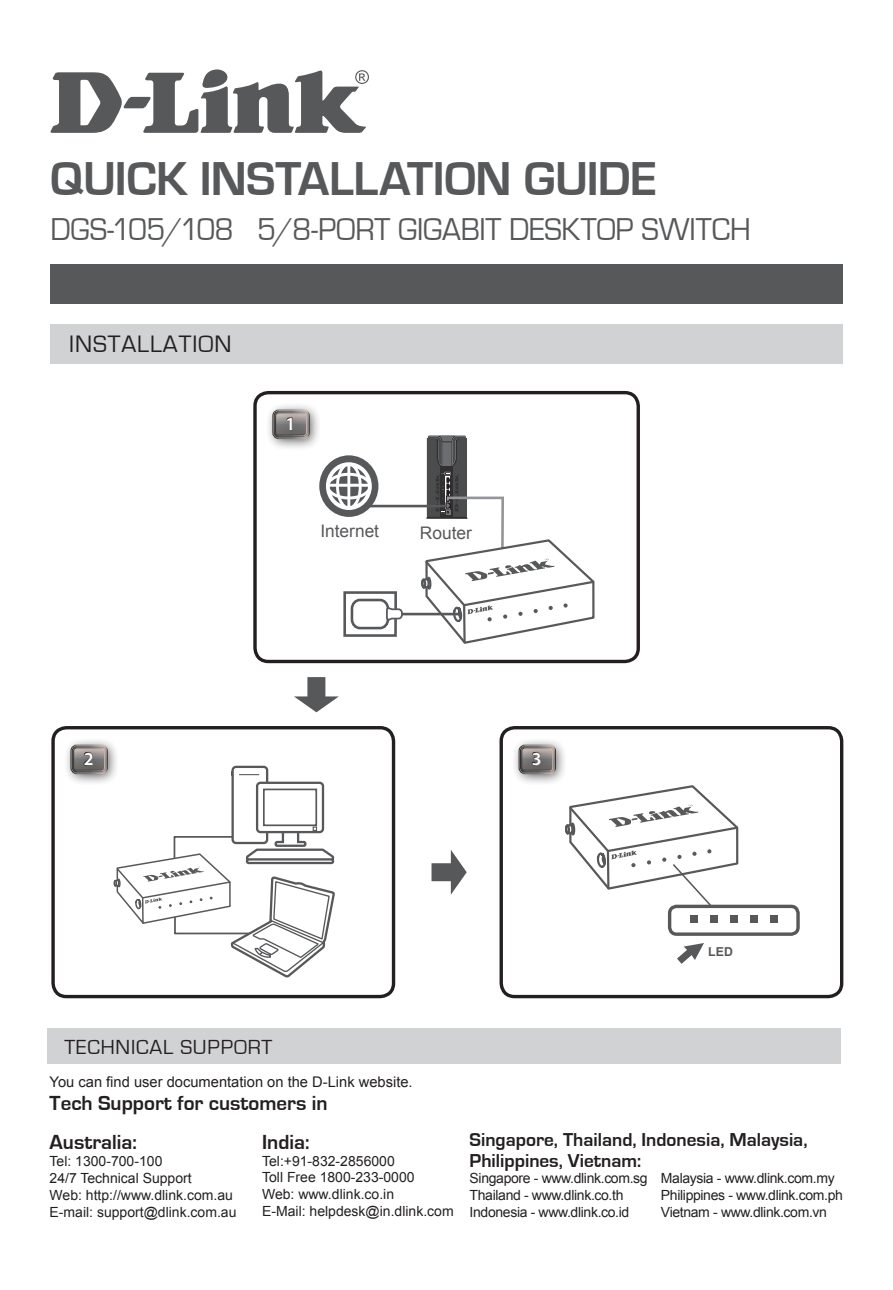
<style>
.page{position:relative;width:893px;height:1290px;background:#fff}
.page>*{position:absolute;margin:0;border:0;box-sizing:border-box;transform-origin:0 0}
.t1{font:700 49px "Eurostile";letter-spacing:-.01em;color:#57585a}
.t2{font:32.55px "Eurostile";letter-spacing:-.005em;color:#57585a;scale:.95 1}
.t3{font:24.5px "Eurostile";letter-spacing:.04em;color:#231f20}
.t4{font:700 21px/39.6px "Eurostile";color:#231f20}
.t5{font:21px "Eurostile";letter-spacing:.04em;color:#231f20}
.t6{font:700 19.25px/21px "Eurostile";color:#231f20}
.t7{font:600 18.2px "Myriad Pro";color:#fff}
.t8{font:17.15px "Arial";color:#57585a}
.t9{font:14.7px "Arial";color:#231f20}
.t10{font:14px/16.8px "Arial";color:#231f20}
.t11{font:14px/16.8px "Arial";letter-spacing:-.02em;color:#231f20}
.t12{font:700 12.25px "Arial";color:#57585a}
</style>
<div class="page">
<div style="left:47px;top:1028px;width:794px;height:35px;background:#d1d2d4"></div>
<div style="left:50px;top:265px;width:793px;height:39px;background:#57585a"></div>
<div style="left:50px;top:324px;width:793px;height:40px;background:#d1d2d4"></div>
<svg style="left:50px;top:69px;width:319px;height:64px"></svg>
<svg style="left:294px;top:677px;width:45px;height:35px"></svg>
<div style="left:253px;top:391px;width:387px;height:272px;border:3px solid #231f20;border-radius:13px"></div>
<div style="left:51px;top:726px;width:344px;height:272px;border:3px solid #231f20;border-radius:13px"></div>
<div style="left:499px;top:726px;width:344px;height:272px;border:3px solid #231f20;border-radius:13px"></div>
<div style="left:264px;top:401px;width:58px;height:51px;background:#231f20;opacity:.75"></div>
<div style="left:273px;top:410px;width:36px;height:29px;border:1px solid #fff;border-radius:6px"></div>
<div style="left:274px;top:411px;width:34px;height:27px;border:1px solid #fff;border-radius:5px"></div>
<div style="left:275px;top:412px;width:32px;height:24px;border:1px solid #fff;border-radius:3px"></div>
<div style="left:277px;top:406px;width:32px;height:40px;background:#231f20;opacity:.75"></div>
<svg style="left:285px;top:416px;width:9px;height:15px"></svg>
<div style="left:62px;top:736px;width:58px;height:51px;background:#231f20;opacity:.75"></div>
<div style="left:71px;top:745px;width:36px;height:29px;border:1px solid #fff;border-radius:6px"></div>
<div style="left:72px;top:746px;width:34px;height:27px;border:1px solid #fff;border-radius:5px"></div>
<div style="left:73px;top:741px;width:36px;height:40px;background:#231f20;opacity:.75"></div>
<svg style="left:82px;top:751px;width:12px;height:15px"></svg>
<div style="left:510px;top:736px;width:58px;height:51px;background:#231f20;opacity:.75"></div>
<div style="left:519px;top:745px;width:37px;height:29px;border:1px solid #fff;border-radius:6px"></div>
<div style="left:520px;top:746px;width:34px;height:27px;border:1px solid #fff;border-radius:5px"></div>
<div style="left:521px;top:741px;width:36px;height:40px;background:#231f20;opacity:.75"></div>
<svg style="left:530px;top:751px;width:12px;height:15px"></svg>
<div style="left:668px;top:905px;width:132px;height:31px;border:3px solid #57585a;border-radius:7px"></div>
<svg style="left:677px;top:943px;width:27px;height:21px"></svg>
<svg style="left:319px;top:455px;width:59px;height:62px"></svg>
<hr style="left:366px;top:505px;width:80px;height:2px;background:#57585a">
<svg style="left:431px;top:850px;width:36px;height:45px"></svg>
<svg style="left:420px;top:435px;width:175px;height:209px"></svg>
<hr style="left:386px;top:613px;width:73px;height:2px;background:#57585a">
<svg style="left:343px;top:591px;width:61px;height:46px"></svg>
<svg style="left:564px;top:784px;width:175px;height:124px"></svg>
<div style="left:690px;top:915px;width:8px;height:8px;background:#57585a"></div>
<div style="left:770px;top:915px;width:7px;height:8px;background:#57585a"></div>
<div style="left:710px;top:915px;width:8px;height:8px;background:#57585a"></div>
<div style="left:730px;top:915px;width:7px;height:8px;background:#57585a"></div>
<div style="left:750px;top:915px;width:7px;height:8px;background:#57585a"></div>
<svg style="left:113px;top:764px;width:223px;height:235px"></svg>
<h1 class="t1" style="left:50px;top:152px;width:608px">QUICK INSTALLATION GUIDE</h1>
<h2 class="t2" style="left:50px;top:211px;width:738px">DGS-105/108 5/8-PORT GIGABIT DESKTOP SWITCH</h2>
<h3 class="t3" style="left:69px;top:331px;width:164px">INSTALLATION</h3>
<h3 class="t7" style="left:286px;top:412px;width:11px">1</h3>
<p class="t8" style="left:320px;top:519px;width:60px">Internet</p>
<p class="t8" style="left:420px;top:522px;width:53px">Router</p>
<h3 class="t7" style="left:84px;top:747px;width:11px">2</h3>
<h3 class="t7" style="left:532px;top:747px;width:11px">3</h3>
<h3 class="t5" style="left:64px;top:1035px;width:209px">TECHNICAL SUPPORT</h3>
<p class="t12" style="left:708px;top:943px;width:26px">LED</p>
<p class="t9" style="left:50px;top:1072px;width:365px">You can find user documentation on the D-Link website.</p>
<h3 class="t4" style="left:50px;top:1083px;width:279px">Tech Support for customers in<br>Australia:</h3>
<p class="t10" style="left:50px;top:1153px;width:188px">Tel: 1300-700-100<br>24/7 Technical Support<br>Web: http://www.dlink.com.au<br>E-mail: support@dlink.com.au</p>
<h3 class="t4" style="left:262px;top:1122px;width:49px">India:</h3>
<p class="t10" style="left:262px;top:1152px;width:193px">Tel:+91-832-2856000<br>Toll Free 1800-233-0000<br>Web: www.dlink.co.in<br>E-Mail: helpdesk@in.dlink.com</p>
<h3 class="t6" style="left:470px;top:1129px;width:339px">Singapore, Thailand, Indonesia, Malaysia,<br>Philippines, Vietnam:</h3>
<p class="t11" style="left:470px;top:1170px;width:180px">Singapore - www.dlink.com.sg<br>Thailand - www.dlink.co.th<br>Indonesia - www.dlink.co.id</p>
<p class="t11" style="left:661px;top:1170px;width:184px">Malaysia - www.dlink.com.my<br>Philippines - www.dlink.com.ph<br>Vietnam - www.dlink.com.vn</p>
</div>
